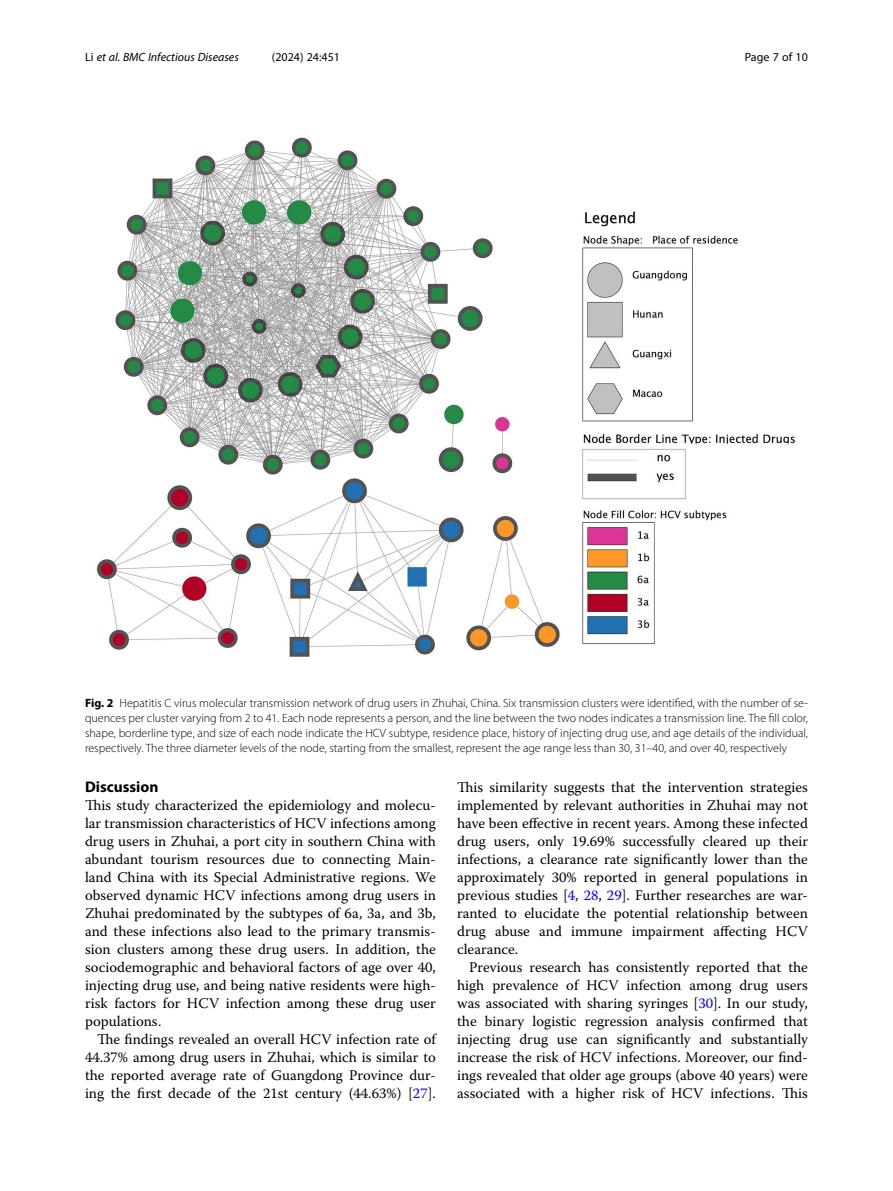
<style>
.page{position:relative;width:893px;height:1191px;background:#fff}
.page>*{position:absolute;margin:0;border:0;box-sizing:border-box;transform-origin:0 0}
.Head_1{font:700 15.45px "Myriad Pro";color:#000}
.Body_Text_Indent{font:14.7px/18px "Warnock Pro";color:#000;text-align:justify}
.Body_Text{font:14.7px/18px "Warnock Pro";color:#000;text-align:justify}
.Figure_Caption{font:300 12px/15px "Myriad Pro";color:#000;text-align:justify}
.t1{font:italic 12px "Myriad Pro";color:#000}
.t2{font:12px "Myriad Pro";color:#000}
.s1{font-style:normal}
.s2{font-weight:700}
.s3{color:#00f}
</style>
<div class="page">
<img style="left:96px;top:137px;width:700px;height:520px">
<p class="t1" style="left:85px;top:50px;width:155px"><span class="s1">Li</span> et al. BMC Infectious Diseases</p>
<p class="t2" style="left:272px;top:50px;width:70px">(2024) 24:451</p>
<p class="t2" style="left:745px;top:50px;width:65px">Page 7 of 10</p>
<p class="Figure_Caption" style="left:85px;top:695px;width:724px"><span class="s2">Fig. 2</span> Hepatitis C virus molecular transmission network of drug users in Zhuhai, China. Six transmission clusters were identified, with the number of se&shy;quences per cluster varying from 2 to 41. Each node represents a person, and the line between the two nodes indicates a transmission line. The fill color, shape, borderline type, and size of each node indicate the HCV subtype, residence place, history of injecting drug use, and age details of the individual, respectively. The three diameter levels of the node, starting from the smallest, represent the age range less than 30, 31–40, and over 40, respectively</p>
<p class="Head_1" style="left:85px;top:777px;width:75px">Discussion</p>
<p class="Body_Text" style="left:85px;top:796px;width:352px">This study characterized the epidemiology and molecu&shy;lar transmission characteristics of HCV infections among drug users in Zhuhai, a port city in southern China with abundant tourism resources due to connecting Main&shy;land China with its Special Administrative regions. We observed dynamic HCV infections among drug users in Zhuhai predominated by the subtypes of 6a, 3a, and 3b, and these infections also lead to the primary transmis&shy;sion clusters among these drug users. In addition, the sociodemographic and behavioral factors of age over 40, injecting drug use, and being native residents were high&shy;risk factors for HCV infection among these drug user populations.</p>
<p class="Body_Text_Indent" style="left:85px;top:1030px;width:352px;text-indent:12px">The findings revealed an overall HCV infection rate of 44.37% among drug users in Zhuhai, which is similar to the reported average rate of Guangdong Province dur&shy;ing the first decade of the 21st century (44.63%) [<span class="s3">27</span>].</p>
<p class="Body_Text_Indent" style="left:457px;top:778px;width:352px">This similarity suggests that the intervention strategies implemented by relevant authorities in Zhuhai may not have been effective in recent years. Among these infected drug users, only 19.69% successfully cleared up their infections, a clearance rate significantly lower than the approximately 30% reported in general populations in previous studies [<span class="s3">4</span>, <span class="s3">28</span>, <span class="s3">29</span>]. Further researches are war&shy;ranted to elucidate the potential relationship between drug abuse and immune impairment affecting HCV clearance.</p>
<p class="Body_Text_Indent" style="left:457px;top:958px;width:352px;text-indent:12px">Previous research has consistently reported that the high prevalence of HCV infection among drug users was associated with sharing syringes [<span class="s3">30</span>]. In our study, the binary logistic regression analysis confirmed that injecting drug use can significantly and substantially increase the risk of HCV infections. Moreover, our find&shy;ings revealed that older age groups (above 40 years) were associated with a higher risk of HCV infections. This</p>
</div>
